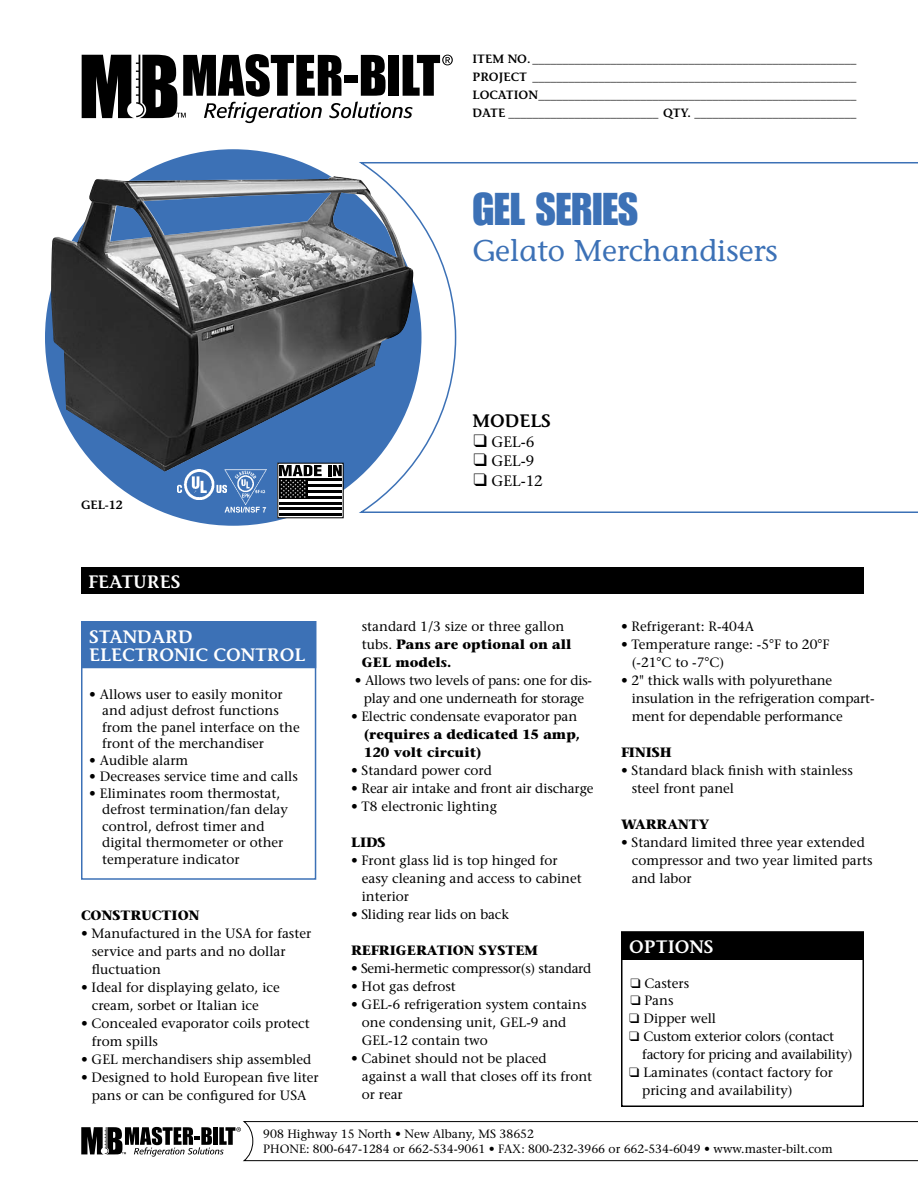
<style>
.page{position:relative;width:918px;height:1188px;background:#fff}
.page>*{position:absolute;margin:0;border:0;box-sizing:border-box;transform-origin:0 0}
.t1{font:45px "Impact";color:#3c71b6}
.t2{font:30px "Stone Informal";color:#3c71b6}
.t3{font:600 18px/18px "Stone Informal";color:#fff}
.t4{font:600 18px "Stone Informal";color:#000}
.t5{font:15px "Stone Serif";color:#000}
.t6{font:13.5px/18px "Stone Serif";color:#000}
.t7{font:13.5px/18px "Stone Serif";letter-spacing:-.02em;color:#000;text-align:center}
.t8{font:700 13.5px/18px "Stone Serif";color:#000}
.t9{font:600 12px/18px "Stone Informal";color:#000;text-align:justify}
.t10{font:12px/14.4px "Stone Serif";color:#000}
.s1{font-weight:700}
</style>
<div class="page">
<div style="left:45px;top:149px;width:376px;height:377px;background:#3c71b6;border-radius:50%"></div>
<svg style="left:82px;top:54px;width:371px;height:69px"></svg>
<svg style="left:356px;top:162px;width:562px;height:351px"></svg>
<svg style="left:81px;top:1121px;width:837px;height:40px"></svg>
<div style="left:81px;top:567px;width:783px;height:27px;background:#000"></div>
<div style="left:622px;top:932px;width:241px;height:27px;background:#000"></div>
<div style="left:621px;top:931px;width:243px;height:29px;border:2px solid #000"></div>
<div style="left:621px;top:932px;width:243px;height:175px;border:2px solid #000"></div>
<div style="left:278px;top:463px;width:65px;height:55px;background:#fff"></div>
<hr style="left:308px;top:478px;width:34px;height:3px;background:#000">
<hr style="left:308px;top:484px;width:34px;height:3px;background:#000">
<hr style="left:308px;top:490px;width:34px;height:3px;background:#000">
<hr style="left:308px;top:496px;width:34px;height:3px;background:#000">
<hr style="left:279px;top:502px;width:63px;height:3px;background:#000">
<hr style="left:279px;top:508px;width:63px;height:2px;background:#000">
<hr style="left:279px;top:513px;width:63px;height:3px;background:#000">
<div style="left:279px;top:478px;width:29px;height:21px;background:#000"></div>
<svg style="left:328px;top:472px;width:14px;height:4px"></svg>
<svg style="left:279px;top:472px;width:43px;height:26px"></svg>
<img style="left:51px;top:176px;width:362px;height:296px">
<img style="left:177px;top:470px;width:47px;height:30px">
<img style="left:224px;top:470px;width:43px;height:42px">
<div style="left:81px;top:621px;width:235px;height:47px;background:#3c71b6"></div>
<div style="left:81px;top:621px;width:235px;height:259px;border:2px solid #3c71b6"></div>
<p class="t9" style="left:472px;top:50px;width:385px">ITEM NO. ______________________________________________________ PROJECT ______________________________________________________ LOCATION_____________________________________________________ DATE _________________________ QTY. ___________________________</p>
<h1 class="t1" style="left:472px;top:183px;width:167px">GEL SERIES</h1>
<h2 class="t2" style="left:472px;top:233px;width:307px">Gelato Merchandisers</h2>
<p class="t9" style="left:81px;top:495px;width:43px">GEL-12</p>
<h3 class="t3" style="left:88px;top:572px;width:94px">FEATURES</h3>
<h3 class="t3" style="left:89px;top:628px;width:217px">STANDARD<br>ELECTRONIC CONTROL</h3>
<p class="t6" style="left:102px;top:686px;width:199px;line-height:16.5px;text-indent:-13px">• Allows user to easily monitor and adjust defrost functions from the panel interface on the front of the merchandiser</p>
<p class="t6" style="left:89px;top:751px;width:101px">• Audible alarm</p>
<p class="t6" style="left:89px;top:768px;width:210px">• Decreases service time and calls</p>
<p class="t6" style="left:102px;top:785px;width:187px;line-height:16.5px;text-indent:-13px">• Eliminates room thermostat, defrost termination/fan delay control, defrost timer and digital thermometer or other temperature indicator</p>
<p class="t8" style="left:81px;top:907px;width:120px">CONSTRUCTION</p>
<p class="t6" style="left:92px;top:925px;width:221px;text-indent:-11px">• Manufactured in the USA for faster service and parts and no dollar fluctuation</p>
<p class="t6" style="left:92px;top:979px;width:189px;text-indent:-11px">• Ideal for displaying gelato, ice cream, sorbet or Italian ice</p>
<p class="t6" style="left:92px;top:1015px;width:219px;text-indent:-11px">• Concealed evaporator coils protect from spills</p>
<p class="t6" style="left:81px;top:1051px;width:232px">• GEL merchandisers ship assembled</p>
<p class="t6" style="left:81px;top:1069px;width:239px;text-align:center">• Designed to hold European five liter pans or can be configured for USA</p>
<h3 class="t4" style="left:472px;top:410px;width:80px">MODELS</h3>
<p class="t5" style="left:474px;top:433px;width:62px">❑ GEL-6</p>
<p class="t5" style="left:474px;top:452px;width:62px">❑ GEL-9</p>
<p class="t5" style="left:474px;top:472px;width:71px">❑ GEL-12</p>
<p class="t6" style="left:362px;top:617px;width:211px">standard 1/3 size or three gallon tubs. <span class="s1">Pans are optional on all<br>GEL models.</span></p>
<p class="t7" style="left:355px;top:671px;width:239px">• Allows two levels of pans: one for dis&shy;play and one underneath for storage</p>
<p class="t6" style="left:351px;top:707px;width:228px">• Electric condensate evaporator pan</p>
<p class="t8" style="left:364px;top:725px;width:218px">(requires a dedicated 15 amp,<br>120 volt circuit)</p>
<p class="t6" style="left:351px;top:761px;width:142px">• Standard power cord</p>
<p class="t6" style="left:351px;top:779px;width:244px">• Rear air intake and front air discharge</p>
<p class="t6" style="left:351px;top:797px;width:148px">• T8 electronic lighting</p>
<p class="t8" style="left:351px;top:833px;width:36px">LIDS</p>
<p class="t6" style="left:362px;top:851px;width:222px;text-indent:-11px">• Front glass lid is top hinged for easy cleaning and access to cabinet interior</p>
<p class="t6" style="left:351px;top:905px;width:159px">• Sliding rear lids on back</p>
<p class="t8" style="left:351px;top:941px;width:189px">REFRIGERATION SYSTEM</p>
<p class="t7" style="left:351px;top:959px;width:242px">• Semi-hermetic compressor(s) standard</p>
<p class="t6" style="left:351px;top:977px;width:106px">• Hot gas defrost</p>
<p class="t6" style="left:362px;top:995px;width:226px;text-indent:-11px">• GEL-6 refrigeration system contains one condensing unit, GEL-9 and<br>GEL-12 contain two</p>
<p class="t6" style="left:362px;top:1049px;width:232px;text-indent:-11px">• Cabinet should not be placed against a wall that closes off its front or rear</p>
<p class="t6" style="left:621px;top:617px;width:135px">• Refrigerant: R-404A</p>
<p class="t6" style="left:632px;top:635px;width:199px;text-indent:-11px">• Temperature range: -5°F to 20°F (-21°C to -7°C)</p>
<p class="t6" style="left:632px;top:671px;width:244px;text-indent:-11px">• 2" thick walls with polyurethane insulation in the refrigeration compart&shy;ment for dependable performance</p>
<p class="t8" style="left:621px;top:743px;width:52px">FINISH</p>
<p class="t6" style="left:632px;top:761px;width:223px;text-indent:-11px">• Standard black finish with stainless steel front panel</p>
<p class="t8" style="left:621px;top:815px;width:90px">WARRANTY</p>
<p class="t6" style="left:632px;top:833px;width:242px;text-indent:-11px">• Standard limited three year extended compressor and two year limited parts and labor</p>
<h3 class="t3" style="left:629px;top:938px;width:86px">OPTIONS</h3>
<p class="t6" style="left:630px;top:974px;width:60px">❑ Casters</p>
<p class="t6" style="left:630px;top:992px;width:45px">❑ Pans</p>
<p class="t6" style="left:629px;top:1010px;width:88px">❑ Dipper well</p>
<p class="t7" style="left:642px;top:1028px;width:212px;text-align:left;text-indent:-13px">❑ Custom exterior colors (contact factory for pricing and availability)</p>
<p class="t6" style="left:642px;top:1064px;width:192px;text-indent:-13px">❑ Laminates (contact factory for pricing and availability)</p>
<p class="t10" style="left:263px;top:1127px;width:571px">908 Highway 15 North • New Albany, MS 38652<br>PHONE: 800-647-1284 or 662-534-9061 • FAX: 800-232-3966 or 662-534-6049 • www.master-bilt.com</p>
</div>
